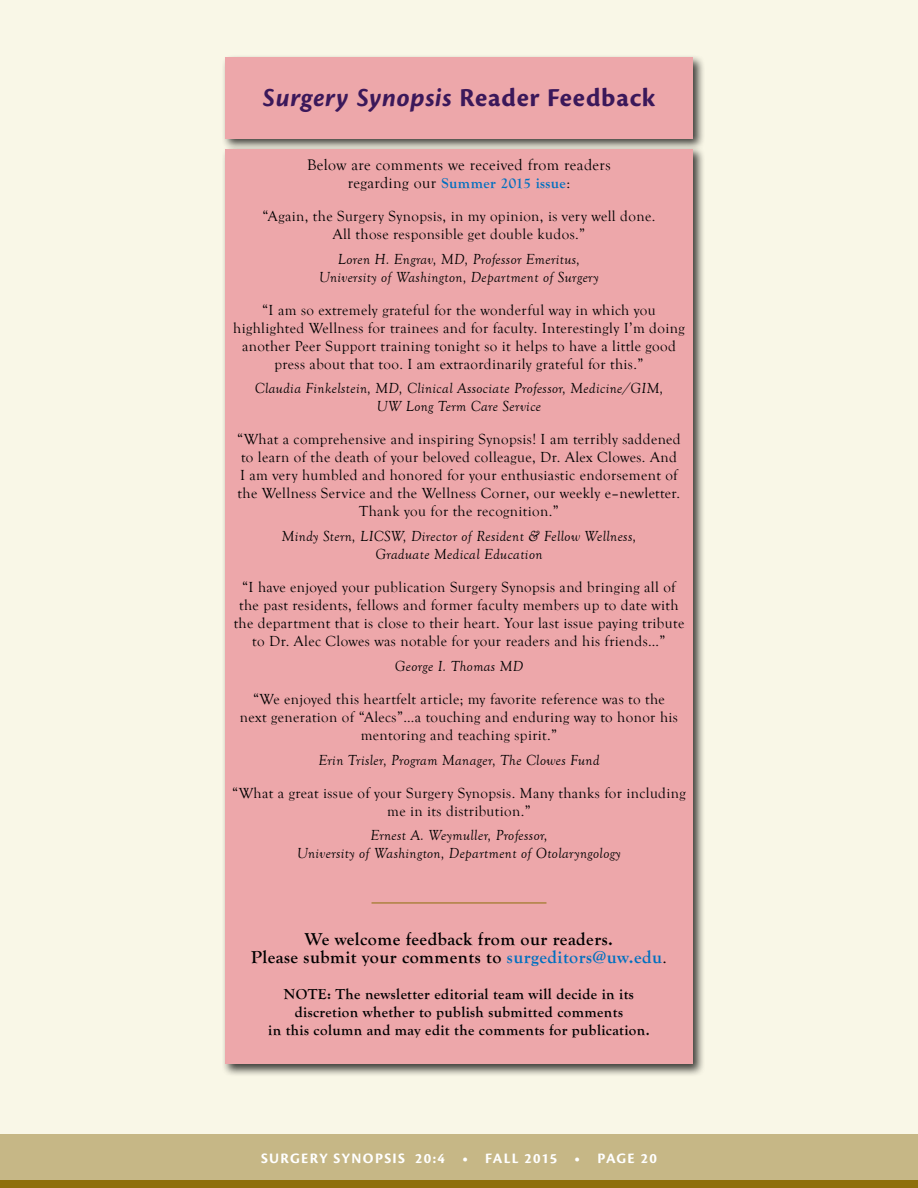
<style>
.page{position:relative;width:918px;height:1188px;background:#f9f7e7}
.page>*{position:absolute;margin:0;border:0;box-sizing:border-box;transform-origin:0 0}
.t1{font:italic 700 27px "Cronos Pro";letter-spacing:.025em;color:#3b185a}
.t2{font:700 18px/18px "Goudy Old Style T";letter-spacing:.025em;color:#000;text-align:center}
.t3{font:15.75px "Goudy Old Style T";letter-spacing:.025em;color:#000}
.t4{font:15px/18px "Goudy Old Style T";letter-spacing:.025em;color:#000;text-align:center}
.t5{font:italic 15px/18px "Goudy Old Style T";letter-spacing:.025em;color:#000;text-align:center}
.t6{font:700 15px/18px "Goudy Old Style T";letter-spacing:.025em;color:#000;text-align:center}
.t7{font:700 15px "Cronos Pro";letter-spacing:.085em;color:#fff}
.t8{font:700 15px "Goudy Old Style T";letter-spacing:.025em;color:#0070c0}
.s1{font-style:normal}
.s2{font-weight:400;font-size:15.75px;color:#000}
.s3{color:#0070c0}
.s4{font-weight:400}
</style>
<div class="page">
<div style="left:0;top:1134px;width:918px;height:54px;background:#c6b786"></div>
<div style="left:0;top:1180px;width:918px;height:8px;background:#8e6f0c"></div>
<div style="left:221px;top:54px;width:485px;height:97px;background:#000;opacity:.75"></div>
<div style="left:225px;top:57px;width:468px;height:81px;background:#eda7aa"></div>
<div style="left:221px;top:145px;width:485px;height:932px;background:#000;opacity:.75"></div>
<div style="left:225px;top:149px;width:468px;height:915px;background:#eda7aa"></div>
<hr style="left:372px;top:903px;width:174px;height:1px;background:#8e6f0c">
<h1 class="t1" style="left:263px;top:82px;width:394px">Surgery Synopsis <span class="s1">Reader Feedback</span></h1>
<p class="t3" style="left:307px;top:156px;width:305px">Below are comments we received from readers</p>
<p class="t8" style="left:348px;top:175px;width:224px"><span class="s2">regarding our</span> Summer 2015 issue<span class="s2">:</span></p>
<p class="t4" style="left:263px;top:207px;width:394px">“Again, the Surgery Synopsis, in my opinion, is very well done.<br>All those responsible get double kudos.”</p>
<p class="t5" style="left:319px;top:250px;width:281px">Loren H. Engrav, MD, Professor Emeritus,<br>University of Washington, Department of Surgery</p>
<p class="t4" style="left:233px;top:301px;width:453px">“I am so extremely grateful for the wonderful way in which you highlighted Wellness for trainees and for faculty. Interestingly I’m doing another Peer Support training tonight so it helps to have a little good press about that too. I am extraordinarily grateful for this.”</p>
<p class="t5" style="left:255px;top:380px;width:410px">Claudia Finkelstein, MD, Clinical Associate Professor, Medicine/GIM,<br>UW Long Term Care Service</p>
<p class="t4" style="left:237px;top:431px;width:445px">“What a comprehensive and inspiring Synopsis! I am terribly saddened to learn of the death of your beloved colleague, Dr. Alex Clowes. And I am very humbled and honored for your enthusiastic endorsement of the Wellness Service and the Wellness Corner, our weekly e–newletter.<br>Thank you for the recognition.”</p>
<p class="t5" style="left:282px;top:528px;width:356px">Mindy Stern, LICSW, Director of Resident &amp; Fellow Wellness,<br>Graduate Medical Education</p>
<p class="t4" style="left:234px;top:579px;width:452px">“I have enjoyed your publication Surgery Synopsis and bringing all of the past residents, fellows and former faculty members up to date with the department that is close to their heart. Your last issue paying tribute to Dr. Alec Clowes was notable for your readers and his friends…”</p>
<p class="t5" style="left:395px;top:657px;width:130px">George I. Thomas MD</p>
<p class="t4" style="left:240px;top:690px;width:439px">“We enjoyed this heartfelt article; my favorite reference was to the next generation of “Alecs”…a touching and enduring way to honor his mentoring and teaching spirit.”</p>
<p class="t5" style="left:319px;top:751px;width:282px">Erin Trisler, Program Manager, The Clowes Fund</p>
<p class="t4" style="left:232px;top:784px;width:455px">“What a great issue of your Surgery Synopsis. Many thanks for including me in its distribution.”</p>
<p class="t5" style="left:297px;top:827px;width:325px">Ernest A. Weymuller, Professor,<br>University of Washington, Department of Otolaryngology</p>
<p class="t2" style="left:251px;top:931px;width:417px">We welcome feedback from our readers.<br>Please submit your comments to <span class="s3">surgeditors@uw.edu</span><span class="s4">.</span></p>
<p class="t6" style="left:268px;top:986px;width:383px">NOTE: The newsletter editorial team will decide in its discretion whether to publish submitted comments<br>in this column and may edit the comments for publication.</p>
<p class="t7" style="left:261px;top:1150px;width:397px">SURGERY SYNOPSIS 20:4 • FALL 2015 • PAGE 20</p>
</div>
